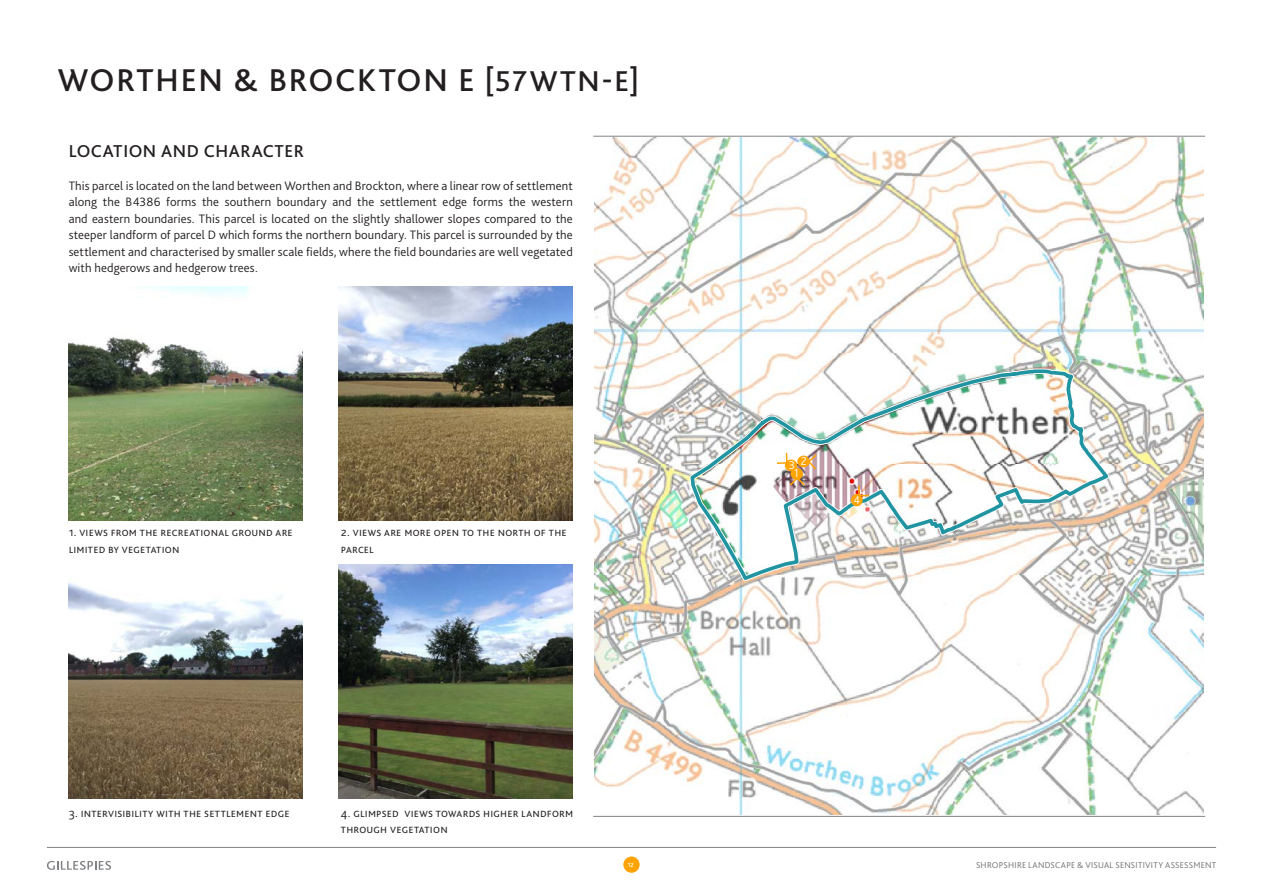
<style>
.page{position:relative;width:1263px;height:893px;background:#fff}
.page>*{position:absolute;margin:0;border:0;box-sizing:border-box;transform-origin:0 0}
.t1{font:500 33px "Bliss 2";letter-spacing:.05em;color:#231f20}
.t2{font:500 18px "Bliss 2";letter-spacing:.03em;color:#231f20}
.Body_Copy{font:300 12.75px/16.5px "Bliss 2";letter-spacing:.015em;color:#231f20}
.t3{font:300 12px "Bliss 2";color:#fff}
.t4{font:300 8.85px "Bliss 2";letter-spacing:.025em;color:#6c6d70}
.t5{font:500 6.3px "Bliss 2";color:#fff}
.s1{font-size:30px}
</style>
<div class="page">
<div style="left:623px;top:856px;width:17px;height:17px;background:#ffa300;border-radius:50%"></div>
<hr style="left:47px;top:847px;width:1169px;height:1px;background:#808285">
<svg style="left:47px;top:861px;width:64px;height:9px"></svg>
<hr style="left:593px;top:816px;width:612px;height:1px;background:#808285">
<hr style="left:593px;top:136px;width:612px;height:1px;background:#808285">
<img style="left:339px;top:565px;width:234px;height:233px">
<img style="left:68px;top:582px;width:234px;height:216px">
<img style="left:339px;top:287px;width:234px;height:233px">
<img style="left:68px;top:287px;width:234px;height:233px">
<svg style="left:595px;top:138px;width:608px;height:677px"></svg>
<svg style="left:850px;top:484px;width:20px;height:23px"></svg>
<svg style="left:775px;top:451px;width:43px;height:36px"></svg>
<p class="t1" style="left:58px;top:59px;width:582px">WORTHEN &amp; BROCKTON E <span class="s1">[57WTN-E]</span></p>
<p class="t2" style="left:69px;top:140px;width:237px">LOCATION AND CHARACTER</p>
<p class="Body_Copy" style="left:69px;top:177px;width:506px;text-align:justify">This parcel is located on the land between Worthen and Brockton, where a linear row of settlement along the B4386 forms the southern boundary and the settlement edge forms the western and eastern boundaries. This parcel is located on the slightly shallower slopes compared to the steeper landform of parcel D which forms the northern boundary. This parcel is surrounded by the settlement and characterised by smaller scale fields, where the field boundaries are well vegetated with hedgerows and hedgerow trees.</p>
<p class="Body_Copy" style="left:69px;top:524px;width:226px">1. Views from the recreational ground are limited by vegetation</p>
<p class="Body_Copy" style="left:341px;top:524px;width:227px">2. Views are more open to the north of the parcel</p>
<p class="t3" style="left:801px;top:453px;width:8px">2</p>
<p class="t3" style="left:789px;top:458px;width:8px">3</p>
<p class="t3" style="left:794px;top:466px;width:6px">1</p>
<p class="t3" style="left:853px;top:492px;width:8px">4</p>
<p class="Body_Copy" style="left:69px;top:804px;width:222px">3. Intervisibility with the settlement edge</p>
<p class="Body_Copy" style="left:341px;top:804px;width:234px">4. glimpsed views towards higher landform through vegetation</p>
<p class="t5" style="left:628px;top:861px;width:8px">12</p>
<p class="t4" style="left:976px;top:859px;width:242px">SHROPSHIRE LANDSCAPE &amp; VISUAL SENSITIVITY ASSESSMENT</p>
</div>
